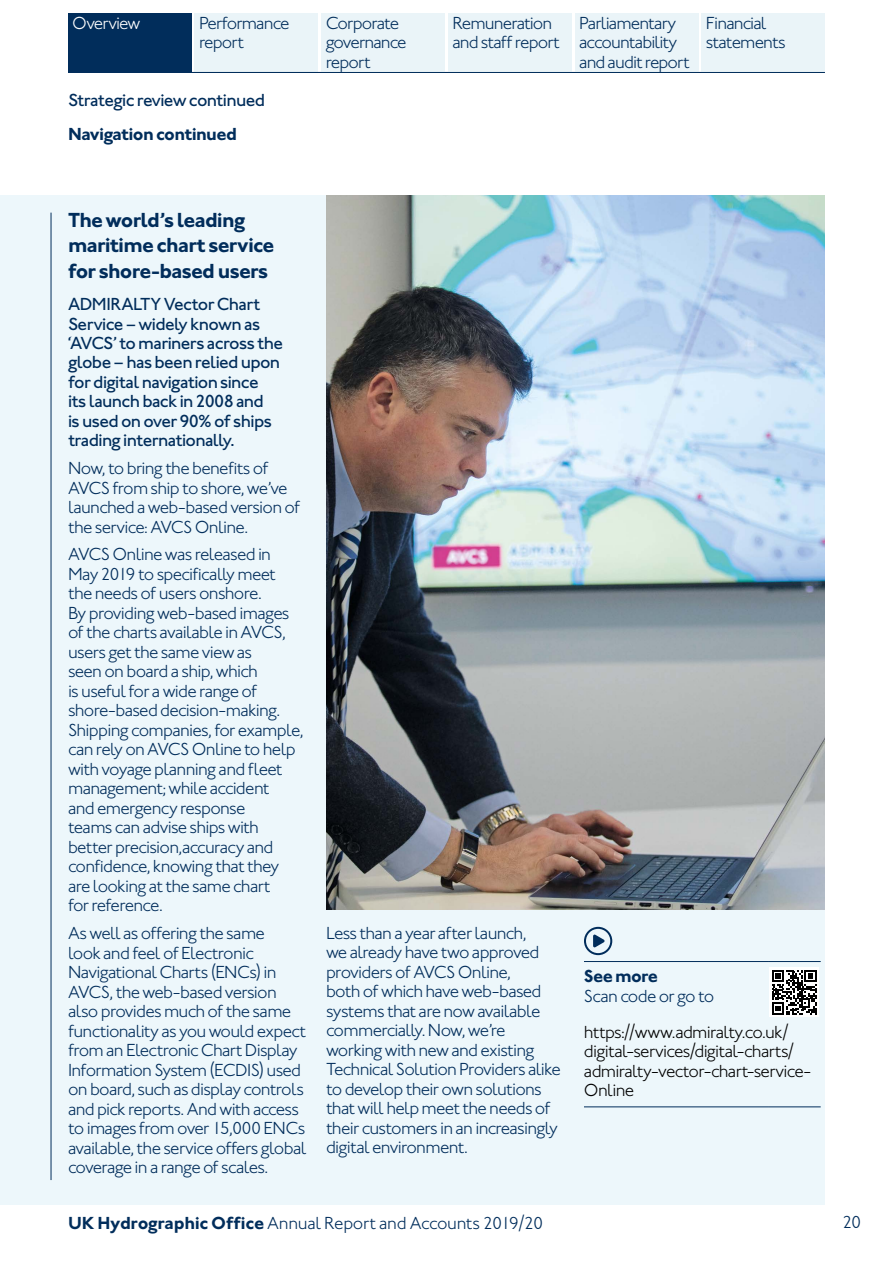
<style>
.page{position:relative;width:893px;height:1263px;background:#fff}
.page>*{position:absolute;margin:0;border:0;box-sizing:border-box;transform-origin:0 0}
.t1{font:700 21px/25.5px "Johnston ITC Std";letter-spacing:-.035em;color:#012d5b}
.t2{font:300 18px/19.5px "Johnston ITC Std";letter-spacing:-.04em;color:#012d5b}
.t3{font:500 18px/19.5px "Johnston ITC Std";letter-spacing:-.035em;color:#012d5b}
.t4{font:300 18px/19.5px "Johnston ITC Std";letter-spacing:-.04em;color:#000}
.t5{font:300 18px "Johnston ITC Std";letter-spacing:-.02em;color:#012d5b}
.t6{font:700 18px "Johnston ITC Std";letter-spacing:-.035em;color:#012d5b}
.t7{font:300 18px "Johnston ITC Std";letter-spacing:-.045em;color:#fff}
.s1{font-weight:700}
</style>
<div class="page">
<div style="left:0;top:196px;width:825px;height:1009px;background:#edf7fb"></div>
<div style="left:195px;top:13px;width:123px;height:59px;background:#eaf4f8"></div>
<div style="left:321px;top:13px;width:124px;height:59px;background:#eaf4f8"></div>
<div style="left:448px;top:13px;width:123px;height:59px;background:#eaf4f8"></div>
<div style="left:575px;top:13px;width:123px;height:59px;background:#eaf4f8"></div>
<div style="left:702px;top:13px;width:123px;height:59px;background:#eaf4f8"></div>
<div style="left:68px;top:13px;width:123px;height:59px;background:#012d5b"></div>
<img style="left:326px;top:196px;width:499px;height:714px">
<svg style="left:584px;top:927px;width:28px;height:28px"></svg>
<div style="left:770px;top:967px;width:49px;height:50px;background:#fff"></div>
<hr style="left:68px;top:72px;width:757px;height:1px;background:#012d5b">
<svg style="left:772px;top:970px;width:45px;height:45px"></svg>
<hr style="left:584px;top:1106px;width:185px;height:1px;background:#012d5b">
<hr style="left:769px;top:1106px;width:52px;height:1px;background:#012d5b">
<hr style="left:584px;top:961px;width:185px;height:1px;background:#012d5b">
<hr style="left:769px;top:961px;width:52px;height:1px;background:#012d5b">
<hr style="left:51px;top:213px;width:1px;height:967px;background:#012d5b">
<p class="t7" style="left:72px;top:12px;width:70px">Overview</p>
<p class="t2" style="left:199px;top:13px;width:92px">Performance</p>
<p class="t2" style="left:326px;top:13px;width:75px">Corporate</p>
<p class="t2" style="left:452px;top:13px;width:101px">Remuneration</p>
<p class="t2" style="left:579px;top:13px;width:99px">Parliamentary</p>
<p class="t2" style="left:706px;top:13px;width:62px">Financial</p>
<p class="t2" style="left:199px;top:33px;width:46px">report</p>
<p class="t2" style="left:326px;top:33px;width:82px">governance</p>
<p class="t2" style="left:452px;top:33px;width:226px">and staff report accountability</p>
<p class="t2" style="left:706px;top:33px;width:81px">statements</p>
<p class="t2" style="left:326px;top:52px;width:46px">report</p>
<p class="t2" style="left:579px;top:52px;width:112px">and audit report</p>
<p class="t3" style="left:68px;top:90px;width:199px">Strategic review continued</p>
<p class="t6" style="left:68px;top:123px;width:170px">Navigation continued</p>
<h5 class="t1" style="left:68px;top:207px;width:208px">The world’s leading maritime chart service for shore based users</h5>
<p class="t3" style="left:68px;top:294px;width:217px">ADMIRALTY Vector Chart<br>Service – widely known as ‘AVCS’ to mariners across the globe – has been relied upon for digital navigation since<br>its launch back in 2008 and<br>is used on over 90% of ships trading internationally.</p>
<p class="t2" style="left:68px;top:458px;width:234px">Now, to bring the benefits of<br>AVCS from ship to shore, we’ve launched a web-based version of the service: AVCS Online.</p>
<p class="t2" style="left:68px;top:545px;width:237px">AVCS Online was released in<br>May 2019 to specifically meet the needs of users onshore.<br>By providing web-based images of the charts available in AVCS, users get the same view as<br>seen on board a ship, which<br>is useful for a wide range of shore-based decision-making.<br>Shipping companies, for example, can rely on AVCS Online to help with voyage planning and fleet management; while accident<br>and emergency response<br>teams can advise ships with better precision,accuracy and confidence, knowing that they are looking at the same chart<br>for reference.</p>
<p class="t2" style="left:68px;top:923px;width:240px">As well as offering the same<br>look and feel of Electronic<br>Navigational Charts (ENCs) in<br>AVCS, the web-based version also provides much of the same functionality as you would expect from an Electronic Chart Display<br>Information System (ECDIS) used on board, such as display controls and pick reports. And with access to images from over 15,000 ENCs available, the service offers global coverage in a range of scales.</p>
<p class="t2" style="left:326px;top:923px;width:236px">Less than a year after launch,<br>we already have two approved providers of AVCS Online,<br>both of which have web-based systems that are now available commercially. Now, we’re working with new and existing<br>Technical Solution Providers alike to develop their own solutions that will help meet the needs of their customers in an increasingly digital environment.</p>
<p class="t1" style="left:151px;top:258px;width:11px">-</p>
<p class="t6" style="left:584px;top:965px;width:76px">See more</p>
<p class="t2" style="left:584px;top:986px;width:132px">Scan code or go to</p>
<p class="t4" style="left:584px;top:1022px;width:229px">https://www.admiralty.co.uk/ digital-services/digital-charts/ admiralty-vector-chart-service-<br>Online</p>
<p class="t5" style="left:68px;top:1212px;width:477px"><span class="s1">UK Hydrographic Office</span> Annual Report and Accounts 2019/20</p>
<p class="t2" style="left:843px;top:1212px;width:20px">20</p>
</div>
